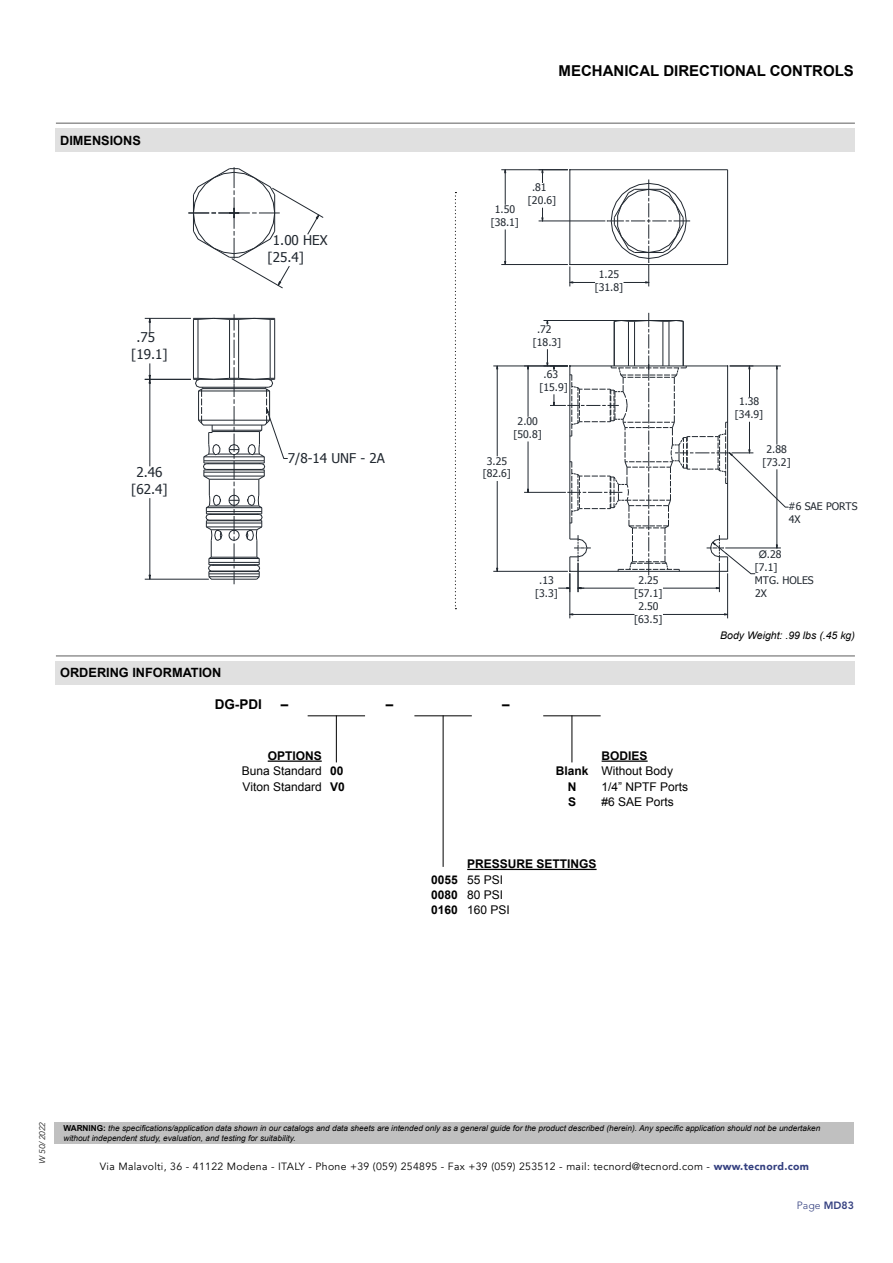
<style>
.page{position:relative;width:893px;height:1263px;background:#fff}
.page>*{position:absolute;margin:0;border:0;box-sizing:border-box;transform-origin:0 0}
.t1{font:700 15px "Arial";color:#000}
.t2{font:13.5px/16.6px "Tahoma";letter-spacing:-.005em;color:#212830;text-align:center}
.t3{font:700 13.5px "Arial";color:#000}
.t4{font:700 12.75px "Arial";color:#000}
.t5{font:12px "Arial";color:#000}
.t6{font:700 12px/15.5px "Arial";color:#000}
.t7{font:10.5px/12.9px "Tahoma";color:#212830;text-align:center}
.t8{font:10.5px "Avenir";letter-spacing:.03em;color:#000}
.t9{font:italic 10.5px "Arial";color:#000}
.t10{font:300 10.5px "Avenir LT Std";color:#333f7f}
.t11{font:italic 8.25px/9.9px "Arial";color:#000}
.t12{font:italic 300 8.25px "Avenir LT Std";color:#000}
.s1{font-family:"Arial";font-size:10.65px}
.s2{font-weight:700}
.s3{font-weight:400}
.s4{font-weight:700;font-style:normal}
.s5{font-weight:900;color:#333f7f}
.s6{font-weight:800}
</style>
<div class="page">
<div style="left:55px;top:1123px;width:799px;height:21px;background:#c0c0c0"></div>
<hr style="left:145px;top:579px;width:64px;height:1px;background:#212830">
<hr style="left:150px;top:383px;width:1px;height:83px;background:#212830">
<hr style="left:150px;top:498px;width:1px;height:77px;background:#212830">
<svg style="left:149px;top:574px;width:2px;height:6px"></svg>
<hr style="left:145px;top:379px;width:46px;height:1px;background:#212830">
<hr style="left:145px;top:318px;width:46px;height:1px;background:#212830">
<svg style="left:149px;top:363px;width:2px;height:21px"></svg>
<svg style="left:149px;top:317px;width:2px;height:15px"></svg>
<svg style="left:188px;top:167px;width:136px;height:122px"></svg>
<svg style="left:193px;top:314px;width:95px;height:270px"></svg>
<hr style="left:501px;top:169px;width:67px;height:1px;background:#212830">
<hr style="left:501px;top:264px;width:67px;height:1px;background:#212830">
<hr style="left:505px;top:173px;width:1px;height:32px;background:#212830">
<hr style="left:505px;top:229px;width:1px;height:32px;background:#212830">
<svg style="left:539px;top:169px;width:189px;height:117px"></svg>
<hr style="left:524px;top:492px;width:42px;height:1px;background:#212830">
<hr style="left:528px;top:369px;width:1px;height:48px;background:#212830">
<hr style="left:528px;top:441px;width:1px;height:48px;background:#212830">
<hr style="left:493px;top:366px;width:75px;height:1px;background:#212830">
<hr style="left:493px;top:571px;width:75px;height:1px;background:#212830">
<hr style="left:497px;top:369px;width:1px;height:87px;background:#212830">
<hr style="left:497px;top:481px;width:1px;height:87px;background:#212830">
<hr style="left:727px;top:573px;width:1px;height:45px;background:#212830">
<hr style="left:570px;top:573px;width:1px;height:45px;background:#212830">
<hr style="left:663px;top:614px;width:61px;height:1px;background:#212830">
<hr style="left:573px;top:614px;width:61px;height:1px;background:#212830">
<svg style="left:724px;top:613px;width:5px;height:3px"></svg>
<svg style="left:569px;top:613px;width:5px;height:3px"></svg>
<svg style="left:543px;top:313px;width:246px;height:279px"></svg>
<svg style="left:455px;top:192px;width:1px;height:417px"></svg>
<div style="left:56px;top:128px;width:799px;height:24px;background:#e0e0e0"></div>
<hr style="left:56px;top:122px;width:799px;height:2px;background:#939393">
<div style="left:56px;top:661px;width:799px;height:24px;background:#e0e0e0"></div>
<hr style="left:56px;top:655px;width:799px;height:2px;background:#939393">
<hr style="left:268px;top:760px;width:54px;height:2px;background:#000">
<hr style="left:602px;top:760px;width:46px;height:2px;background:#000">
<hr style="left:467px;top:869px;width:130px;height:1px;background:#000">
<hr style="left:308px;top:715px;width:57px;height:1px;background:#000">
<hr style="left:336px;top:715px;width:1px;height:47px;background:#000">
<hr style="left:414px;top:715px;width:58px;height:1px;background:#000">
<hr style="left:443px;top:715px;width:1px;height:152px;background:#000">
<hr style="left:543px;top:715px;width:58px;height:1px;background:#000">
<hr style="left:572px;top:715px;width:1px;height:47px;background:#000">
<h3 class="t4" style="left:60px;top:132px;width:82px">DIMENSIONS</h3>
<h2 class="t2" style="left:131px;top:329px;width:38px">.75 [19.1]</h2>
<h2 class="t2" style="left:131px;top:463px;width:38px">2.46 [62.4]</h2>
<h2 class="t2" style="left:268px;top:231px;width:61px;text-align:left;text-indent:5px">1.00 HEX [25.4]</h2>
<h2 class="t2" style="left:288px;top:449px;width:98px">7/8-14 UNF - 2A</h2>
<h1 class="t1" style="left:559px;top:61px;width:297px">MECHANICAL DIRECTIONAL CONTROLS</h1>
<p class="t7" style="left:491px;top:202px;width:30px">1.50 [38.1]</p>
<p class="t7" style="left:528px;top:181px;width:30px">.81 [20.6]</p>
<p class="t7" style="left:533px;top:322px;width:30px">.72 [18.3]</p>
<p class="t7" style="left:595px;top:268px;width:30px">1.25 [31.8]</p>
<p class="t7" style="left:539px;top:367px;width:30px">.63 [15.9]</p>
<p class="t7" style="left:513px;top:414px;width:30px">2.00 [50.8]</p>
<p class="t7" style="left:483px;top:454px;width:30px">3.25 [82.6]</p>
<p class="t7" style="left:535px;top:573px;width:24px">.13 [3.3]</p>
<p class="t7" style="left:634px;top:573px;width:30px">2.25 [57.1]</p>
<p class="t7" style="left:634px;top:600px;width:30px">2.50 [63.5]</p>
<p class="t7" style="left:735px;top:395px;width:30px">1.38 [34.9]</p>
<p class="t7" style="left:762px;top:442px;width:30px">2.88 [73.2]</p>
<p class="t7" style="left:788px;top:500px;width:71px">#6 SAE PORTS</p>
<p class="t7" style="left:789px;top:512px;width:13px">4X</p>
<p class="t7" style="left:755px;top:547px;width:28px"><span class="s1">Ø</span>.28 [7.1]</p>
<p class="t7" style="left:755px;top:586px;width:13px">2X</p>
<p class="t7" style="left:755px;top:573px;width:60px">MTG. HOLES</p>
<p class="t9" style="left:720px;top:629px;width:136px">Body Weight: .99 lbs (.45 kg)</p>
<h3 class="t4" style="left:60px;top:664px;width:163px">ORDERING INFORMATION</h3>
<h2 class="t3" style="left:215px;top:696px;width:49px">DG-PDI</h2>
<h2 class="t3" style="left:281px;top:696px;width:9px">–</h2>
<h2 class="t3" style="left:386px;top:696px;width:9px">–</h2>
<h2 class="t3" style="left:502px;top:696px;width:9px">–</h2>
<h3 class="t6" style="left:268px;top:748px;width:56px">OPTIONS</h3>
<h3 class="t6" style="left:602px;top:748px;width:48px">BODIES</h3>
<h3 class="t5" style="left:242px;top:763px;width:103px">Buna Standard <span class="s2">00</span></h3>
<h3 class="t5" style="left:556px;top:763px;width:119px"><span class="s2">Blank</span> Without Body</h3>
<h3 class="t5" style="left:243px;top:779px;width:104px">Viton Standard <span class="s2">V0</span></h3>
<h3 class="t6" style="left:568px;top:779px;width:10px">N</h3>
<h3 class="t5" style="left:602px;top:779px;width:88px">1/4” NPTF Ports</h3>
<h3 class="t6" style="left:568px;top:795px;width:10px">S</h3>
<h3 class="t5" style="left:602px;top:794px;width:74px">#6 SAE Ports</h3>
<h3 class="t6" style="left:431px;top:857px;width:167px;text-indent:36px">PRESSURE SETTINGS<br>0055 <span class="s3">55 PSI<br></span>0080 <span class="s3">80 PSI<br></span>0160 <span class="s3">160 PSI</span></h3>
<p class="t12" style="left:38px;top:1163px;width:43px;rotate:-90deg">W 50/ 2022</p>
<p class="t11" style="left:63px;top:1123px;width:758px"><span class="s4">WARNING:</span> the specifications/application data shown in our catalogs and data sheets are intended only as a general guide for the product described (herein). Any specific application should not be undertaken without independent study, evaluation, and testing for suitability.</p>
<p class="t8" style="left:100px;top:1160px;width:711px">Via Malavolti, 36 - 41122 Modena - ITALY - Phone +39 (059) 254895 - Fax +39 (059) 253512 - mail: tecnord@tecnord.com - <span class="s5">www.tecnord.com</span></p>
<p class="t10" style="left:797px;top:1199px;width:58px">Page <span class="s6">MD83</span></p>
</div>
